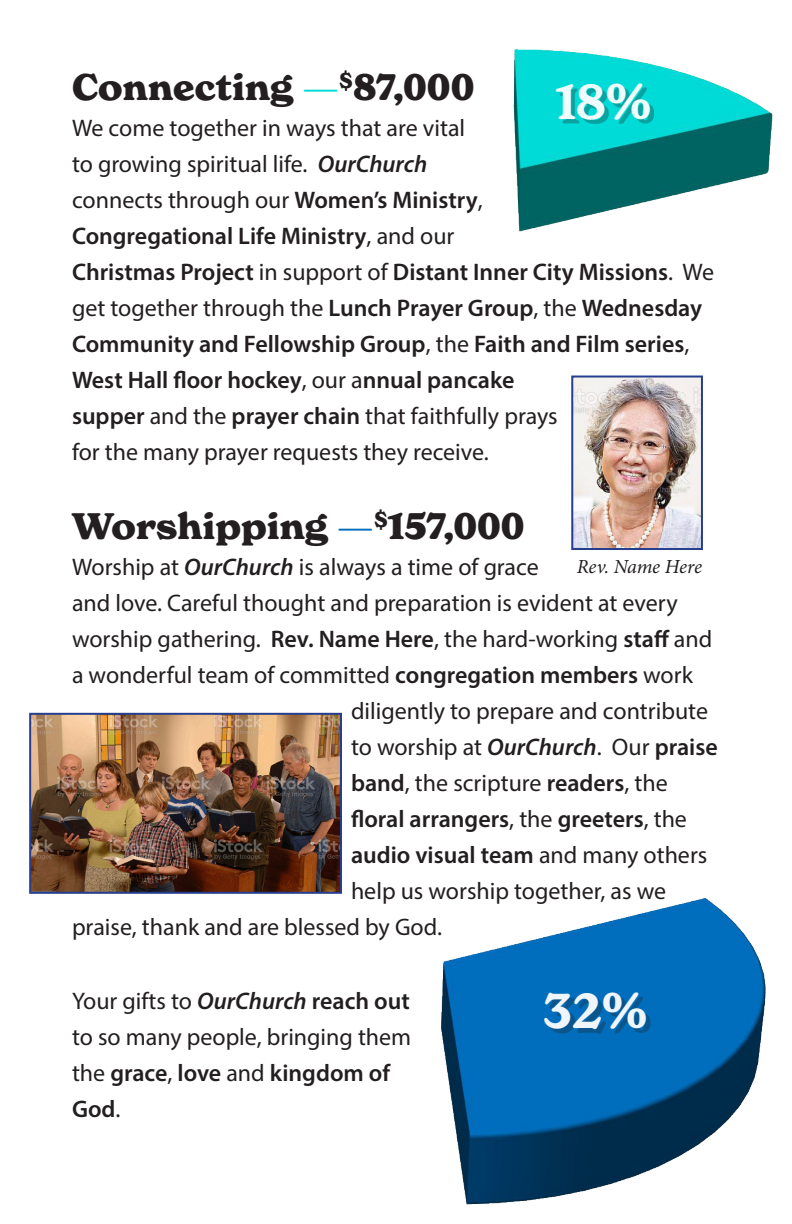
<style>
.page{position:relative;width:792px;height:1224px;background:#fff}
.page>*{position:absolute;margin:0;border:0;box-sizing:border-box;transform-origin:0 0}
.t1{font:600 48px "New Spirit";color:#fff}
.big_title_with_under{font:700 36px "New Spirit";color:#231f20}
.Paragraphs_in_bullet{font:700 36px "New Spirit";color:#231f20}
.Paragraphs_in_bullet-2{font:600 24px/36px "Myriad Pro";color:#231f20}
.Paragraphs_in_bullet-3{font:24px/36px "Myriad Pro";color:#231f20}
.t2{font:italic 20px "Minion Pro";letter-spacing:-.01em;color:#231f20}
.s1{font-weight:300;color:#00dbd7}
.s2{font-weight:400}
.s3{font-style:italic}
.s4{font-weight:300;color:#006ebd}
.s5{font-weight:600;font-style:italic}
.s6{font-weight:600}
</style>
<div class="page">
<img style="left:441px;top:898px;width:325px;height:307px">
<img style="left:513px;top:49px;width:260px;height:183px">
<img style="left:32px;top:716px;width:307px;height:175px">
<div style="left:29px;top:713px;width:313px;height:181px;border:2px solid #253f8e"></div>
<img style="left:574px;top:379px;width:126px;height:168px">
<div style="left:571px;top:376px;width:132px;height:174px;border:2px solid #253f8e"></div>
<div style="left:560px;top:87px;width:94px;height:37px;background:#231f20;opacity:.33"></div>
<div style="left:549px;top:997px;width:101px;height:36px;background:#231f20;opacity:.33"></div>
<p class="Paragraphs_in_bullet" style="left:72px;top:65px;width:404px">Connecting <span class="s1">—</span><sup>$</sup>87,000</p>
<p class="Paragraphs_in_bullet-2" style="left:72px;top:109px;width:644px"><span class="s2">We come together in ways that are vital<br>to growing spiritual life.</span> <span class="s3">OurChurch<br></span><span class="s2">connects through our</span> Women’s Ministry<span class="s2">,<br></span>Congregational Life Ministry<span class="s2">, and our<br></span>Christmas Project <span class="s2">in support of</span> Distant Inner City Missions<span class="s2">. We get together through the</span> Lunch Prayer Group<span class="s2">, the</span> Wednesday Community and Fellowship Group<span class="s2">, the</span> Faith and Film series<span class="s2">, </span>West Hall floor hockey<span class="s2">, our a</span>nnual pancake<br>supper <span class="s2">and the</span> prayer chain <span class="s2">that faithfully prays<br>for the many prayer requests they receive.</span></p>
<h1 class="t1" style="left:556px;top:72px;width:97px">18%</h1>
<p class="big_title_with_under" style="left:72px;top:504px;width:454px">Worshipping <span class="s4">—</span><sup>$</sup>157,000</p>
<p class="Paragraphs_in_bullet-3" style="left:72px;top:549px;width:468px">Worship at <span class="s5">OurChurch</span> is always a time of grace</p>
<p class="Paragraphs_in_bullet-3" style="left:72px;top:585px;width:607px">and love. Careful thought and preparation is evident at every</p>
<p class="Paragraphs_in_bullet-3" style="left:72px;top:621px;width:642px">worship gathering. <span class="s6">Rev. Name Here</span>, the hard-working <span class="s6">staff</span> and</p>
<p class="Paragraphs_in_bullet-3" style="left:72px;top:657px;width:623px">a wonderful team of committed <span class="s6">congregation members</span> work</p>
<p class="Paragraphs_in_bullet-3" style="left:351px;top:693px;width:359px">diligently to prepare and contribute</p>
<p class="Paragraphs_in_bullet-3" style="left:351px;top:729px;width:368px">to worship at <span class="s5">OurChurch</span>. Our <span class="s6">praise</span></p>
<p class="Paragraphs_in_bullet-3" style="left:351px;top:765px;width:318px"><span class="s6">band</span>, the scripture <span class="s6">readers</span>, the</p>
<p class="Paragraphs_in_bullet-2" style="left:351px;top:800px;width:338px">floral arrangers<span class="s2">, the</span> greeters<span class="s2">, the</span></p>
<p class="Paragraphs_in_bullet-2" style="left:351px;top:836px;width:358px">audio visual team <span class="s2">and many others</span></p>
<p class="Paragraphs_in_bullet-3" style="left:351px;top:873px;width:317px">help us worship together, as we</p>
<p class="Paragraphs_in_bullet-3" style="left:72px;top:909px;width:372px">praise, thank and are blessed by God.</p>
<p class="t2" style="left:577px;top:553px;width:127px">Rev. Name Here</p>
<p class="Paragraphs_in_bullet-3" style="left:72px;top:982px;width:341px">Your gifts to <span class="s5">OurChurch</span> <span class="s6">reach out </span>to so many people, bringing them the <span class="s6">grace</span>, <span class="s6">love</span> and <span class="s6">kingdom of<br>God</span>.</p>
<h1 class="t1" style="left:544px;top:982px;width:105px">32%</h1>
</div>
